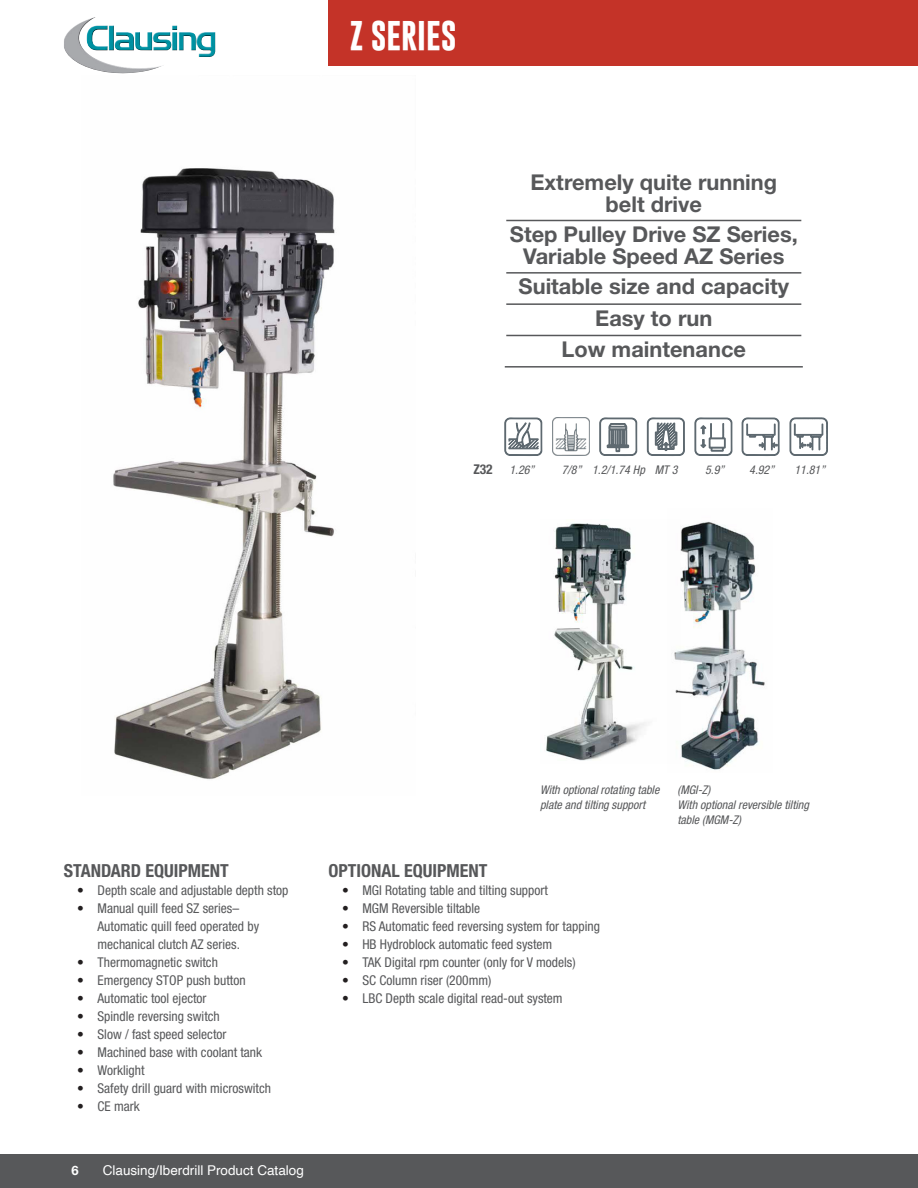
<style>
.page{position:relative;width:918px;height:1188px;background:#fff}
.page>*{position:absolute;margin:0;border:0;box-sizing:border-box;transform-origin:0 0}
.t1{font:700 30px "Gobold";color:#fff}
.Paragraph_Style8{font:700 21.75px/21.8px "Helvetica Neue LT Std";color:#57585a;text-align:center}
.t2{font:700 condensed 18px "Helvetica Neue LT Std";color:#57585a}
.t3{font:condensed 13.5px/18px "Helvetica Neue LT Std";color:#57585a}
.t4{font:13.5px "Helvetica";color:#fff}
.t5{font:700 condensed 13.5px "Helvetica Neue LT Std";color:#57585a}
.t6{font:700 12.9px "Helvetica Neue LT Std";color:#fff}
.t7{font:italic condensed 12px "Helvetica Neue LT Std";color:#57585a}
.s1{color:#231f20}
</style>
<div class="page">
<div style="left:329px;top:0;width:589px;height:65px;background:#c43328"></div>
<div style="left:0;top:1154px;width:918px;height:34px;background:#57585a"></div>
<img style="left:64px;top:17px;width:151px;height:56px">
<div style="left:116px;top:54px;width:42px;height:10px;background:#fff"></div>
<img style="left:552px;top:418px;width:38px;height:38px">
<img style="left:113px;top:168px;width:222px;height:612px">
<svg style="left:790px;top:418px;width:38px;height:37px"></svg>
<svg style="left:505px;top:418px;width:37px;height:38px"></svg>
<svg style="left:600px;top:418px;width:37px;height:38px"></svg>
<svg style="left:647px;top:418px;width:37px;height:38px"></svg>
<svg style="left:695px;top:418px;width:37px;height:38px"></svg>
<svg style="left:742px;top:418px;width:37px;height:38px"></svg>
<img style="left:546px;top:523px;width:100px;height:238px">
<img style="left:674px;top:521px;width:91px;height:249px">
<svg style="left:506px;top:219px;width:295px;height:118px"></svg>
<hr style="left:506px;top:220px;width:295px;height:1px;background:#57585a">
<hr style="left:506px;top:272px;width:295px;height:2px;background:#57585a">
<hr style="left:506px;top:303px;width:295px;height:2px;background:#57585a">
<hr style="left:506px;top:335px;width:295px;height:1px;background:#57585a">
<hr style="left:505px;top:366px;width:298px;height:2px;background:#57585a">
<p class="t1" style="left:350px;top:16px;width:108px">Z SERIES</p>
<p class="Paragraph_Style8" style="left:530px;top:171px;width:248px">Extremely quite running belt drive</p>
<p class="Paragraph_Style8" style="left:510px;top:223px;width:289px">Step Pulley Drive SZ Series,<br>Variable Speed AZ Series</p>
<p class="Paragraph_Style8" style="left:519px;top:275px;width:272px">Suitable size and capacity</p>
<p class="Paragraph_Style8" style="left:595px;top:307px;width:119px">Easy to run</p>
<p class="Paragraph_Style8" style="left:562px;top:338px;width:186px">Low maintenance</p>
<p class="t5" style="left:473px;top:461px;width:21px">Z32</p>
<p class="t7" style="left:509px;top:463px;width:27px">1.26”</p>
<p class="t7" style="left:562px;top:463px;width:21px">7/8”</p>
<p class="t7" style="left:592px;top:463px;width:54px">1.2/1.74 Hp</p>
<p class="t7" style="left:655px;top:463px;width:24px">MT 3</p>
<p class="t7" style="left:705px;top:463px;width:21px">5.9”</p>
<p class="t7" style="left:749px;top:463px;width:27px">4.92”</p>
<p class="t7" style="left:794px;top:463px;width:32px">11.81”</p>
<p class="t2" style="left:64px;top:860px;width:167px">STANDARD EQUIPMENT</p>
<p class="t3" style="left:77px;top:881px;width:213px"><span class="s1">•</span> Depth scale and adjustable depth stop</p>
<p class="t3" style="left:98px;top:899px;width:163px;text-indent:-20px"><span class="s1">•</span> Manual quill feed SZ series–<br>Automatic quill feed operated by mechanical clutch AZ series.</p>
<p class="t3" style="left:77px;top:953px;width:142px"><span class="s1">•</span> Thermomagnetic switch</p>
<p class="t3" style="left:77px;top:971px;width:170px"><span class="s1">•</span> Emergency STOP push button</p>
<p class="t3" style="left:77px;top:989px;width:131px"><span class="s1">•</span> Automatic tool ejector</p>
<p class="t3" style="left:77px;top:1007px;width:144px"><span class="s1">•</span> Spindle reversing switch</p>
<p class="t3" style="left:77px;top:1025px;width:151px"><span class="s1">•</span> Slow / fast speed selector</p>
<p class="t3" style="left:77px;top:1043px;width:186px"><span class="s1">•</span> Machined base with coolant tank</p>
<p class="t3" style="left:77px;top:1061px;width:69px"><span class="s1">•</span> Worklight</p>
<p class="t3" style="left:77px;top:1079px;width:195px"><span class="s1">•</span> Safety drill guard with microswitch</p>
<p class="t3" style="left:77px;top:1097px;width:64px"><span class="s1">•</span> CE mark</p>
<p class="t6" style="left:71px;top:1162px;width:9px">6</p>
<p class="t4" style="left:103px;top:1160px;width:203px">Clausing/Iberdrill Product Catalog</p>
<p class="t7" style="left:540px;top:783px;width:121px">With optional rotating table</p>
<p class="t7" style="left:540px;top:798px;width:107px">plate and tilting support</p>
<p class="t2" style="left:329px;top:860px;width:160px">OPTIONAL EQUIPMENT</p>
<p class="t3" style="left:342px;top:881px;width:207px"><span class="s1">•</span> MGI Rotating table and tilting support</p>
<p class="t3" style="left:342px;top:899px;width:140px"><span class="s1">•</span> MGM Reversible tiltable</p>
<p class="t3" style="left:342px;top:917px;width:259px"><span class="s1">•</span> RS Automatic feed reversing system for tapping</p>
<p class="t3" style="left:342px;top:935px;width:212px"><span class="s1">•</span> HB Hydroblock automatic feed system</p>
<p class="t3" style="left:342px;top:953px;width:235px"><span class="s1">•</span> TAK Digital rpm counter (only for V models)</p>
<p class="t3" style="left:342px;top:971px;width:151px"><span class="s1">•</span> SC Column riser (200mm)</p>
<p class="t3" style="left:342px;top:989px;width:222px"><span class="s1">•</span> LBC Depth scale digital read-out system</p>
<p class="t7" style="left:678px;top:783px;width:34px">(MGI-Z)</p>
<p class="t7" style="left:678px;top:798px;width:133px">With optional reversible tilting</p>
<p class="t7" style="left:678px;top:813px;width:65px">table (MGM-Z)</p>
</div>
